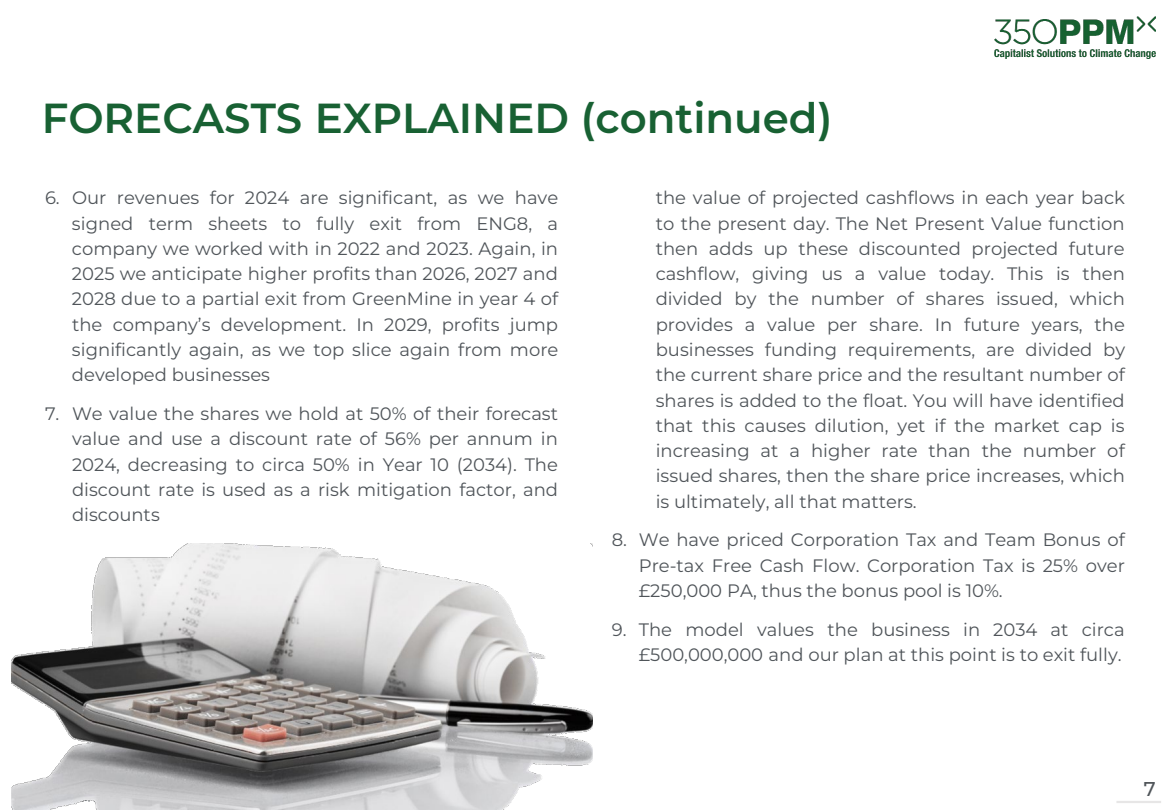
<style>
.page{position:relative;width:1170px;height:810px;background:#fff}
.page>*{position:absolute;margin:0;border:0;box-sizing:border-box;transform-origin:0 0}
.t1{font:600 42px "Montserrat";color:#186133}
.t2{font:500 19.95px "Montserrat";color:#50555a}
.t3{font:18px/25.2px "Montserrat";color:#50555a;text-align:justify}
</style>
<div class="page">
<hr style="left:1116px;top:801px;width:45px;height:2px;background:#e7e6e6">
<img style="left:994px;top:16px;width:162px;height:42px">
<img style="left:11px;top:544px;width:581px;height:266px">
<h2 class="t1" style="left:42px;top:90px;width:792px">FORECASTS EXPLAINED (continued)</h2>
<p class="t3" style="left:72px;top:185px;width:488px;text-indent:-27px">6. Our revenues for 2024 are significant, as we have signed term sheets to fully exit from ENG8, a company we worked with in 2022 and 2023. Again, in 2025 we anticipate higher profits than 2026, 2027 and 2028 due to a partial exit from GreenMine in year 4 of the company’s development. In 2029, profits jump significantly again, as we top slice again from more developed businesses</p>
<p class="t3" style="left:72px;top:401px;width:488px;text-indent:-27px">7. We value the shares we hold at 50% of their forecast value and use a discount rate of 56% per annum in 2024, decreasing to circa 50% in Year 10 (2034). The discount rate is used as a risk mitigation factor, and discounts</p>
<p class="t3" style="left:656px;top:185px;width:471px">the value of projected cashflows in each year back to the present day. The Net Present Value function then adds up these discounted projected future cashflow, giving us a value today. This is then divided by the number of shares issued, which provides a value per share. In future years, the businesses funding requirements, are divided by the current share price and the resultant number of shares is added to the float. You will have identified that this causes dilution, yet if the market cap is increasing at a higher rate than the number of issued shares, then the share price increases, which is ultimately, all that matters.</p>
<p class="t3" style="left:639px;top:527px;width:488px;text-indent:-27px">8. We have priced Corporation Tax and Team Bonus of Pre-tax Free Cash Flow. Corporation Tax is 25% over £250,000 PA, thus the bonus pool is 10%.</p>
<p class="t3" style="left:612px;top:616px;width:515px;text-align:right">9. The model values the business in 2034 at circa £500,000,000 and our plan at this point is to exit fully.</p>
<p class="t2" style="left:1144px;top:775px;width:13px">7</p>
</div>
